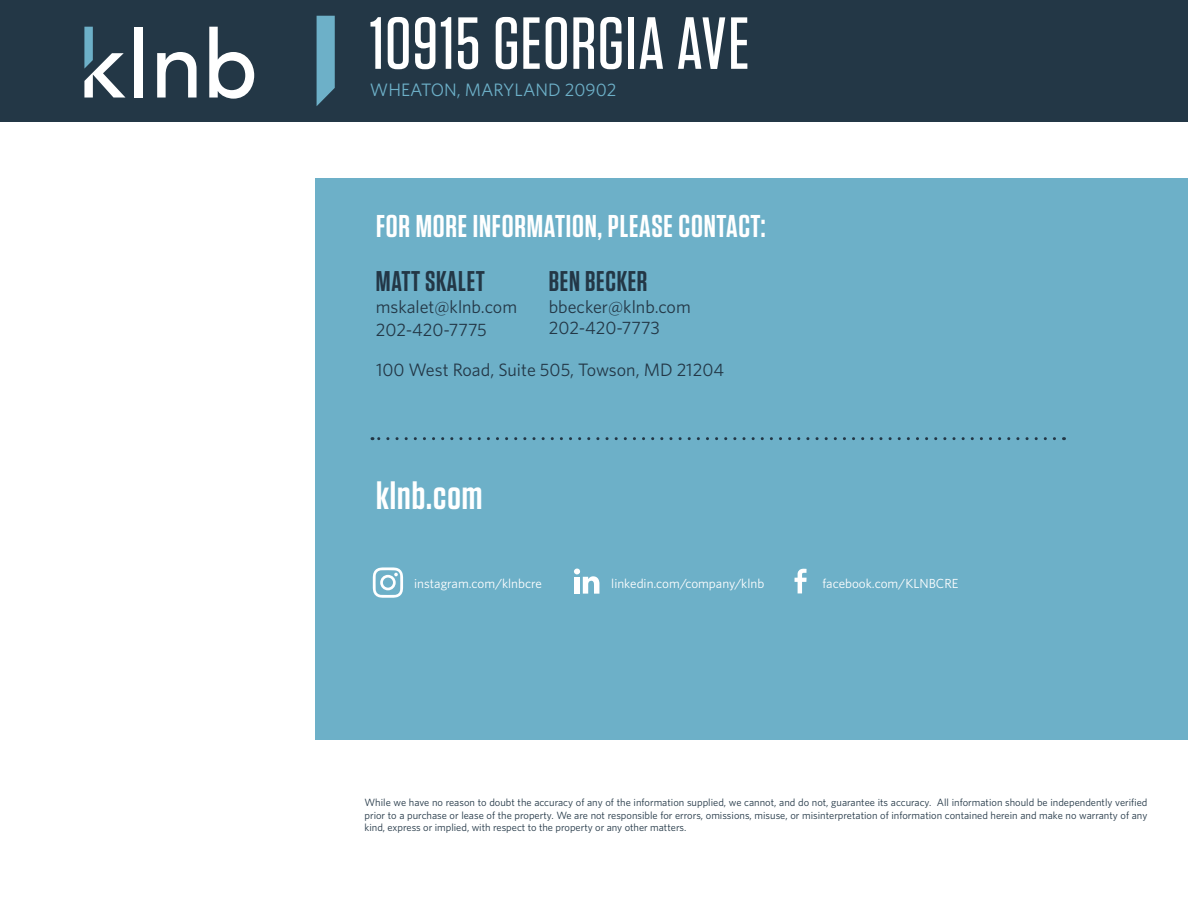
<style>
.page{position:relative;width:1188px;height:918px;background:#fff}
.page>*{position:absolute;margin:0;border:0;box-sizing:border-box;transform-origin:0 0}
.t1{font:500 73.5px "Tungsten";letter-spacing:.015em;color:#fff}
.t2{font:600 39px "Tungsten";letter-spacing:.025em;color:#fff}
.t3{font:600 31.5px "Tungsten";letter-spacing:.025em;color:#fff}
.t4{font:600 28.5px "Tungsten";letter-spacing:.025em;color:#233746}
.t5{font:18px/23.4px "Whitney";color:#233746}
.t6{font:18px "Whitney";color:#6db0c8}
.t7{font:13.2px "Whitney";color:#fff}
.t8{font:10.5px/12.6px "Whitney";color:#233746;text-align:justify}
</style>
<div class="page">
<div style="left:0;top:0;width:1188px;height:122px;background:#233746"></div>
<svg style="left:317px;top:16px;width:18px;height:90px;background:#64a2b9"></svg>
<svg style="left:84px;top:27px;width:41px;height:71px"></svg>
<div style="left:135px;top:27px;width:8px;height:71px;background:#fff"></div>
<svg style="left:157px;top:52px;width:40px;height:46px"></svg>
<svg style="left:209px;top:27px;width:45px;height:72px"></svg>
<div style="left:315px;top:178px;width:873px;height:562px;background:#6db0c8"></div>
<svg style="left:795px;top:569px;width:12px;height:24px"></svg>
<svg style="left:372px;top:437px;width:683px;height:3px"></svg>
<svg style="left:574px;top:568px;width:25px;height:26px"></svg>
<div style="left:574px;top:577px;width:6px;height:17px;background:#fff"></div>
<svg style="left:373px;top:567px;width:30px;height:31px"></svg>
<h1 class="t1" style="left:370px;top:5px;width:381px">10915 GEORGIA AVE</h1>
<h3 class="t6" style="left:370px;top:77px;width:248px">WHEATON, MARYLAND 20902</h3>
<h3 class="t3" style="left:376px;top:209px;width:391px">FOR MORE INFORMATION, PLEASE CONTACT:</h3>
<h3 class="t4" style="left:376px;top:266px;width:111px">MATT SKALET</h3>
<h3 class="t5" style="left:376px;top:295px;width:143px">mskalet@klnb.com<br>202-420-7775</h3>
<h3 class="t4" style="left:549px;top:266px;width:100px">BEN BECKER</h3>
<h3 class="t5" style="left:549px;top:295px;width:144px;line-height:21.6px">bbecker@klnb.com<br>202-420-7773</h3>
<h3 class="t5" style="left:376px;top:357px;width:350px">100 West Road, Suite 505, Towson, MD 21204</h3>
<h2 class="t2" style="left:376px;top:475px;width:108px">klnb.com</h2>
<p class="t7" style="left:414px;top:575px;width:129px">instagram.com/klnbcre</p>
<p class="t7" style="left:611px;top:575px;width:154px">linkedin.com/company/klnb</p>
<p class="t7" style="left:823px;top:575px;width:137px">facebook.com/KLNBCRE</p>
<p class="t8" style="left:364px;top:796px;width:785px">While we have no reason to doubt the accuracy of any of the information supplied, we cannot, and do not, guarantee its accuracy. All information should be independently verified prior to a purchase or lease of the property. We are not responsible for errors, omissions, misuse, or misinterpretation of information contained herein and make no warranty of any kind, express or implied, with respect to the property or any other matters.</p>
</div>
